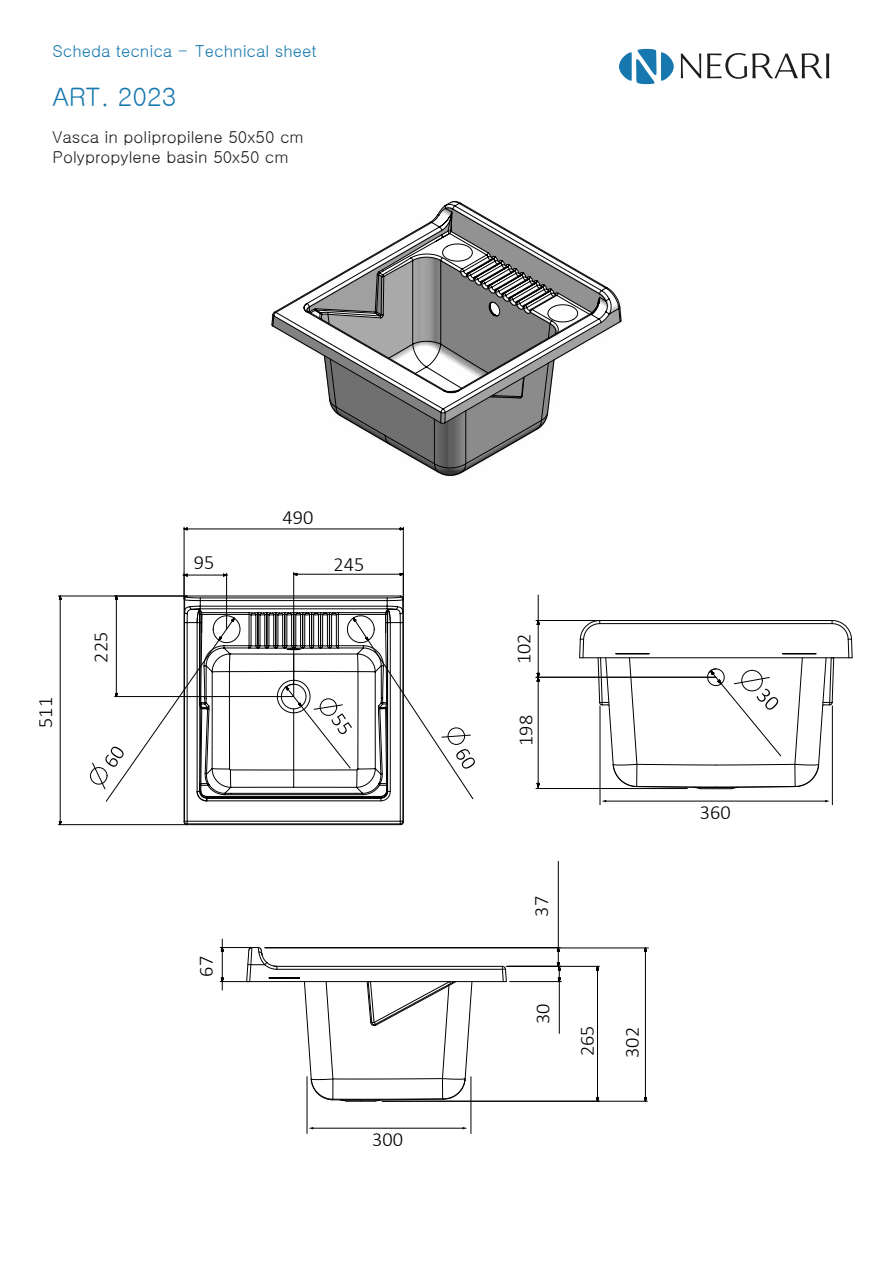
<style>
.page{position:relative;width:893px;height:1263px;background:#fff}
.page>*{position:absolute;margin:0;border:0;box-sizing:border-box;transform-origin:0 0}
.t1{font:25.5px "Gulim";color:#1778af}
.t2{font:300 20.25px "Calibri";color:#010101}
.t3{font:16.5px/19.8px "Gulim";color:#1d1d1b}
.t4{font:16.5px "Gulim";color:#1778af}
</style>
<div class="page">
<svg style="left:425px;top:201px;width:196px;height:274px"></svg>
<svg style="left:619px;top:307px;width:2px;height:14px"></svg>
<svg style="left:272px;top:202px;width:336px;height:263px"></svg>
<hr style="left:277px;top:966px;width:225px;height:1px;background:#010101">
<hr style="left:250px;top:981px;width:253px;height:1px;background:#010101">
<hr style="left:269px;top:978px;width:31px;height:1px;background:#010101">
<hr style="left:277px;top:969px;width:225px;height:1px;background:#010101">
<svg style="left:246px;top:947px;width:32px;height:35px"></svg>
<svg style="left:502px;top:966px;width:5px;height:16px"></svg>
<svg style="left:304px;top:981px;width:168px;height:121px"></svg>
<hr style="left:645px;top:948px;width:1px;height:153px;background:#010101">
<hr style="left:382px;top:1101px;width:265px;height:1px;background:#010101">
<hr style="left:265px;top:948px;width:383px;height:1px;background:#010101">
<hr style="left:597px;top:966px;width:1px;height:135px;background:#010101">
<hr style="left:506px;top:966px;width:93px;height:1px;background:#010101">
<hr style="left:558px;top:861px;width:1px;height:105px;background:#010101">
<hr style="left:265px;top:947px;width:295px;height:1px;background:#010101">
<svg style="left:557px;top:962px;width:4px;height:9px"></svg>
<hr style="left:559px;top:966px;width:1px;height:67px;background:#010101">
<hr style="left:510px;top:981px;width:51px;height:1px;background:#010101">
<hr style="left:509px;top:966px;width:52px;height:1px;background:#010101">
<hr style="left:222px;top:939px;width:1px;height:51px;background:#010101">
<hr style="left:220px;top:981px;width:30px;height:1px;background:#010101">
<hr style="left:220px;top:947px;width:32px;height:1px;background:#010101">
<hr style="left:538px;top:677px;width:1px;height:110px;background:#010101">
<svg style="left:537px;top:673px;width:3px;height:9px"></svg>
<hr style="left:538px;top:595px;width:1px;height:82px;background:#010101">
<hr style="left:536px;top:620px;width:64px;height:1px;background:#010101">
<hr style="left:536px;top:677px;width:180px;height:1px;background:#010101">
<svg style="left:579px;top:620px;width:273px;height:169px"></svg>
<div style="left:90px;top:767px;width:17px;height:17px;border:1px solid #010101;border-radius:50%"></div>
<svg style="left:185px;top:801px;width:218px;height:20px"></svg>
<hr style="left:187px;top:821px;width:213px;height:1px;background:#010101">
<hr style="left:403px;top:623px;width:1px;height:198px;background:#010101">
<hr style="left:184px;top:623px;width:1px;height:198px;background:#010101">
<hr style="left:187px;top:824px;width:213px;height:1px;background:#010101">
<svg style="left:184px;top:821px;width:4px;height:3px"></svg>
<svg style="left:400px;top:821px;width:4px;height:4px"></svg>
<hr style="left:60px;top:596px;width:1px;height:229px;background:#010101">
<hr style="left:58px;top:824px;width:129px;height:1px;background:#010101">
<hr style="left:58px;top:596px;width:129px;height:1px;background:#010101">
<hr style="left:184px;top:529px;width:219px;height:1px;background:#010101">
<hr style="left:403px;top:527px;width:1px;height:72px;background:#010101">
<hr style="left:184px;top:527px;width:1px;height:72px;background:#010101">
<svg style="left:92px;top:572px;width:383px;height:229px"></svg>
<hr style="left:536px;top:788px;width:151px;height:1px;background:#010101">
<hr style="left:600px;top:706px;width:1px;height:99px;background:#010101">
<hr style="left:832px;top:706px;width:1px;height:99px;background:#010101">
<hr style="left:605px;top:801px;width:221px;height:1px;background:#010101">
<hr style="left:307px;top:1077px;width:1px;height:56px;background:#010101">
<hr style="left:471px;top:1077px;width:1px;height:56px;background:#010101">
<hr style="left:312px;top:1128px;width:151px;height:1px;background:#010101">
<svg style="left:681px;top:54px;width:20px;height:24px"></svg>
<svg style="left:707px;top:53px;width:122px;height:26px"></svg>
<svg style="left:619px;top:49px;width:55px;height:35px"></svg>
<p class="t4" style="left:53px;top:43px;width:266px">Scheda tecnica - Technical sheet</p>
<h1 class="t1" style="left:53px;top:84px;width:125px">ART. 2023</h1>
<p class="t3" style="left:53px;top:127px;width:253px">Vasca in polipropilene 50x50 cm<br>Polypropylene basin 50x50 cm</p>
<p class="t2" style="left:33px;top:728px;width:32px;rotate:-90deg">511</p>
<p class="t2" style="left:88px;top:663px;width:32px;rotate:-90deg">225</p>
<p class="t2" style="left:283px;top:505px;width:32px">490</p>
<p class="t2" style="left:194px;top:550px;width:22px">95</p>
<p class="t2" style="left:334px;top:551px;width:32px">245</p>
<p class="t2" style="left:194px;top:977px;width:22px;rotate:-90deg">67</p>
<p class="t2" style="left:372px;top:1127px;width:32px">300</p>
<p class="t2" style="left:511px;top:664px;width:32px;rotate:-90deg">102</p>
<p class="t2" style="left:513px;top:746px;width:32px;rotate:-90deg">198</p>
<p class="t2" style="left:529px;top:916px;width:22px;rotate:-90deg">37</p>
<p class="t2" style="left:530px;top:1024px;width:22px;rotate:-90deg">30</p>
<p class="t2" style="left:575px;top:1056px;width:32px;rotate:-90deg">265</p>
<p class="t2" style="left:619px;top:1058px;width:32px;rotate:-90deg">302</p>
<p class="t2" style="left:700px;top:800px;width:32px">360</p>
</div>
